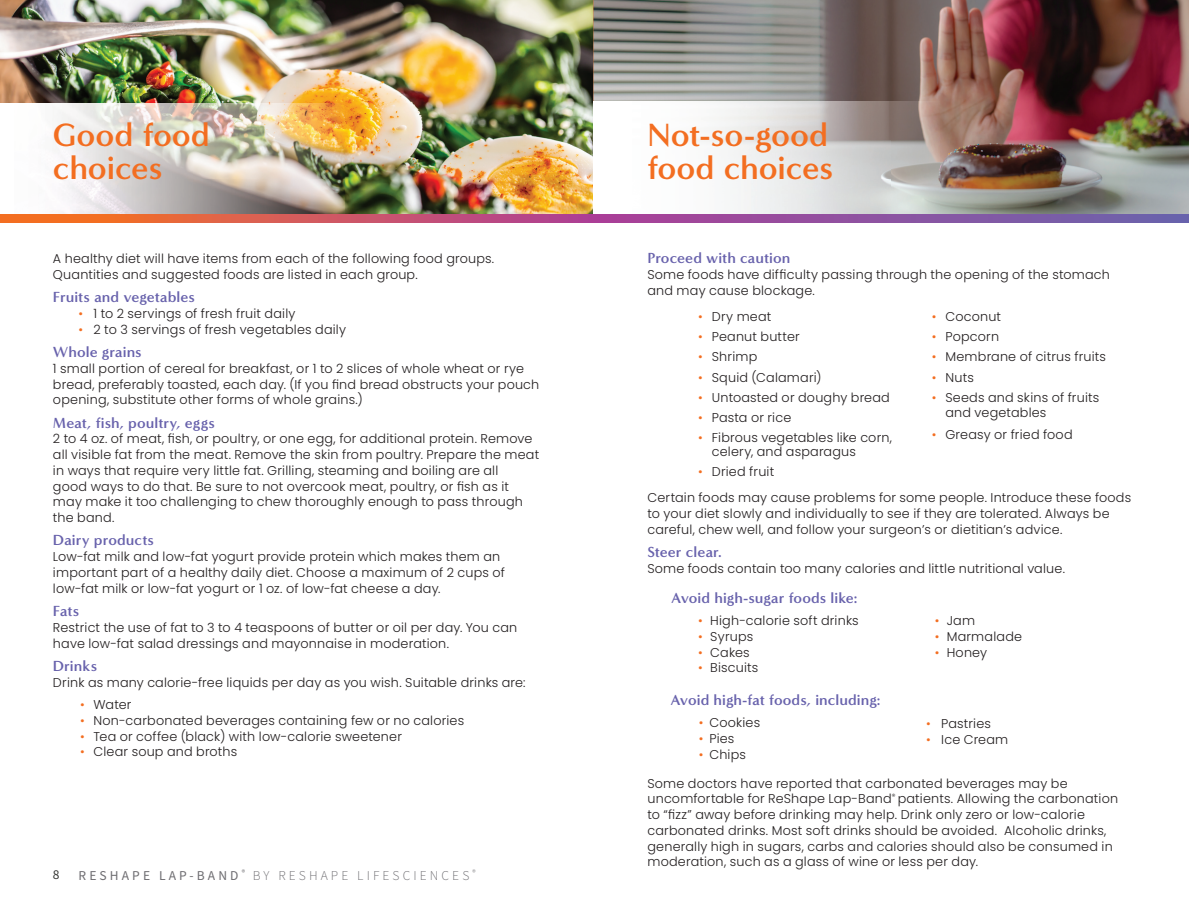
<style>
.page{position:relative;width:1189px;height:919px;background:#fff}
.page>*{position:absolute;margin:0;border:0;box-sizing:border-box;transform-origin:0 0}
.t1{font:700 33px/33px "Minerva Modern";letter-spacing:-.005em;color:#f36e21}
.t2{font:700 15px "Minerva Modern";letter-spacing:.005em;color:#6862ac}
.t3{font:300 13.5px "Source Sans Pro";letter-spacing:.23em;color:#6e6d71}
.t4{font:13.5px "Source Sans Pro";color:#373835}
.t5{font:300 12.75px/15.8px "Poppins";letter-spacing:.015em;color:#231f20}
.s1{color:#f36e21}
.s2{font-weight:400}
</style>
<div class="page">
<img style="left:0;top:0;width:593px;height:214px">
<img style="left:0;top:103px;width:345px;height:111px">
<img style="left:593px;top:0;width:595px;height:214px">
<img style="left:593px;top:102px;width:346px;height:112px">
<svg style="left:0;top:214px;width:1188px;height:9px;background:#b0567c"></svg>
<h1 class="t1" style="left:53px;top:118px;width:158px">Good food choices</h1>
<h1 class="t1" style="left:647px;top:118px;width:187px">Not-so-good food choices</h1>
<p class="t5" style="left:53px;top:251px;width:442px">A healthy diet will have items from each of the following food groups.<br>Quantities and suggested foods are listed in each group.</p>
<p class="t2" style="left:53px;top:288px;width:143px">Fruits and vegetables</p>
<p class="t5" style="left:78px;top:305px;width:218px"><span class="s1">•</span> 1 to 2 servings of fresh fruit daily</p>
<p class="t5" style="left:78px;top:321px;width:269px"><span class="s1">•</span> 2 to 3 servings of fresh vegetables daily</p>
<p class="t2" style="left:53px;top:343px;width:90px">Whole grains</p>
<p class="t5" style="left:53px;top:360px;width:487px">1 small portion of cereal for breakfast, or 1 to 2 slices of whole wheat or rye bread, preferably toasted, each day. (If you find bread obstructs your pouch opening, substitute other forms of whole grains.)</p>
<p class="t2" style="left:53px;top:413px;width:163px">Meat, fish, poultry, eggs</p>
<p class="t5" style="left:53px;top:431px;width:487px">2 to 4 oz. of meat, fish, or poultry, or one egg, for additional protein. Remove all visible fat from the meat. Remove the skin from poultry. Prepare the meat in ways that require very little fat. Grilling, steaming and boiling are all<br>good ways to do that. Be sure to not overcook meat, poultry, or fish as it may make it too challenging to chew thoroughly enough to pass through the band.</p>
<p class="t2" style="left:53px;top:531px;width:102px">Dairy products</p>
<p class="t5" style="left:53px;top:548px;width:453px">Low-fat milk and low-fat yogurt provide protein which makes them an important part of a healthy daily diet. Choose a maximum of 2 cups of low-fat milk or low-fat yogurt or 1 oz. of low-fat cheese a day.</p>
<p class="t2" style="left:53px;top:601px;width:28px">Fats</p>
<p class="t5" style="left:53px;top:619px;width:465px">Restrict the use of fat to 3 to 4 teaspoons of butter or oil per day. You can have low-fat salad dressings and mayonnaise in moderation.</p>
<p class="t2" style="left:53px;top:656px;width:46px">Drinks</p>
<p class="t5" style="left:53px;top:674px;width:474px">Drink as many calorie-free liquids per day as you wish. Suitable drinks are:</p>
<p class="t5" style="left:80px;top:696px;width:53px"><span class="s1">•</span> Water</p>
<p class="t5" style="left:80px;top:712px;width:385px"><span class="s1">•</span> Non-carbonated beverages containing few or no calories</p>
<p class="t5" style="left:80px;top:728px;width:323px"><span class="s1">•</span> Tea or coffee (black) with low-calorie sweetener</p>
<p class="t5" style="left:80px;top:743px;width:159px"><span class="s1">•</span> Clear soup and broths</p>
<p class="t4" style="left:53px;top:864px;width:8px">8</p>
<p class="t3" style="left:79px;top:865px;width:398px"><span class="s2">RESHAPE LAP-BAND</span> <sup>®</sup> BY RESHAPE LIFESCIENCES <sup>®</sup></p>
<p class="t2" style="left:647px;top:249px;width:144px">Proceed with caution</p>
<p class="t5" style="left:647px;top:266px;width:464px">Some foods have difficulty passing through the opening of the stomach and may cause blockage.</p>
<p class="t5" style="left:698px;top:308px;width:75px"><span class="s1">•</span> Dry meat</p>
<p class="t5" style="left:698px;top:328px;width:103px"><span class="s1">•</span> Peanut butter</p>
<p class="t5" style="left:698px;top:349px;width:60px"><span class="s1">•</span> Shrimp</p>
<p class="t5" style="left:698px;top:369px;width:124px"><span class="s1">•</span> Squid (Calamari)</p>
<p class="t5" style="left:698px;top:389px;width:193px"><span class="s1">•</span> Untoasted or doughy bread</p>
<p class="t5" style="left:698px;top:409px;width:94px"><span class="s1">•</span> Pasta or rice</p>
<p class="t5" style="left:711px;top:431px;width:182px;line-height:13.5px;text-indent:-14px"><span class="s1">•</span> Fibrous vegetables like corn, celery, and asparagus</p>
<p class="t5" style="left:698px;top:463px;width:77px"><span class="s1">•</span> Dried fruit</p>
<p class="t5" style="left:931px;top:308px;width:71px"><span class="s1">•</span> Coconut</p>
<p class="t5" style="left:931px;top:328px;width:69px"><span class="s1">•</span> Popcorn</p>
<p class="t5" style="left:931px;top:349px;width:175px"><span class="s1">•</span> Membrane of citrus fruits</p>
<p class="t5" style="left:931px;top:369px;width:43px"><span class="s1">•</span> Nuts</p>
<p class="t5" style="left:945px;top:390px;width:155px;line-height:15px;text-indent:-14px"><span class="s1">•</span> Seeds and skins of fruits and vegetables</p>
<p class="t5" style="left:931px;top:426px;width:142px"><span class="s1">•</span> Greasy or fried food</p>
<p class="t5" style="left:647px;top:489px;width:485px">Certain foods may cause problems for some people. Introduce these foods to your diet slowly and individually to see if they are tolerated. Always be careful, chew well, and follow your surgeon’s or dietitian’s advice.</p>
<p class="t2" style="left:647px;top:542px;width:76px">Steer clear.</p>
<p class="t5" style="left:647px;top:560px;width:419px">Some foods contain too many calories and little nutritional value.</p>
<p class="t2" style="left:671px;top:588px;width:188px">Avoid high-sugar foods like:</p>
<p class="t5" style="left:698px;top:612px;width:162px"><span class="s1">•</span> High-calorie soft drinks</p>
<p class="t5" style="left:698px;top:628px;width:57px"><span class="s1">•</span> Syrups</p>
<p class="t5" style="left:698px;top:644px;width:53px"><span class="s1">•</span> Cakes</p>
<p class="t5" style="left:698px;top:659px;width:62px"><span class="s1">•</span> Biscuits</p>
<p class="t2" style="left:670px;top:690px;width:211px">Avoid high-fat foods, including:</p>
<p class="t5" style="left:698px;top:714px;width:63px"><span class="s1">•</span> Cookies</p>
<p class="t5" style="left:698px;top:730px;width:37px"><span class="s1">•</span> Pies</p>
<p class="t5" style="left:698px;top:746px;width:49px"><span class="s1">•</span> Chips</p>
<p class="t5" style="left:934px;top:612px;width:42px"><span class="s1">•</span> Jam</p>
<p class="t5" style="left:934px;top:628px;width:89px"><span class="s1">•</span> Marmalade</p>
<p class="t5" style="left:934px;top:644px;width:54px"><span class="s1">•</span> Honey</p>
<p class="t5" style="left:925px;top:715px;width:66px"><span class="s1">•</span> Pastries</p>
<p class="t5" style="left:925px;top:731px;width:84px"><span class="s1">•</span> Ice Cream</p>
<p class="t5" style="left:647px;top:774px;width:472px">Some doctors have reported that carbonated beverages may be uncomfortable for ReShape Lap-Band<sup>®</sup> patients. Allowing the carbonation to “fizz” away before drinking may help. Drink only zero or low-calorie carbonated drinks. Most soft drinks should be avoided. Alcoholic drinks, generally high in sugars, carbs and calories should also be consumed in moderation, such as a glass of wine or less per day.</p>
</div>
